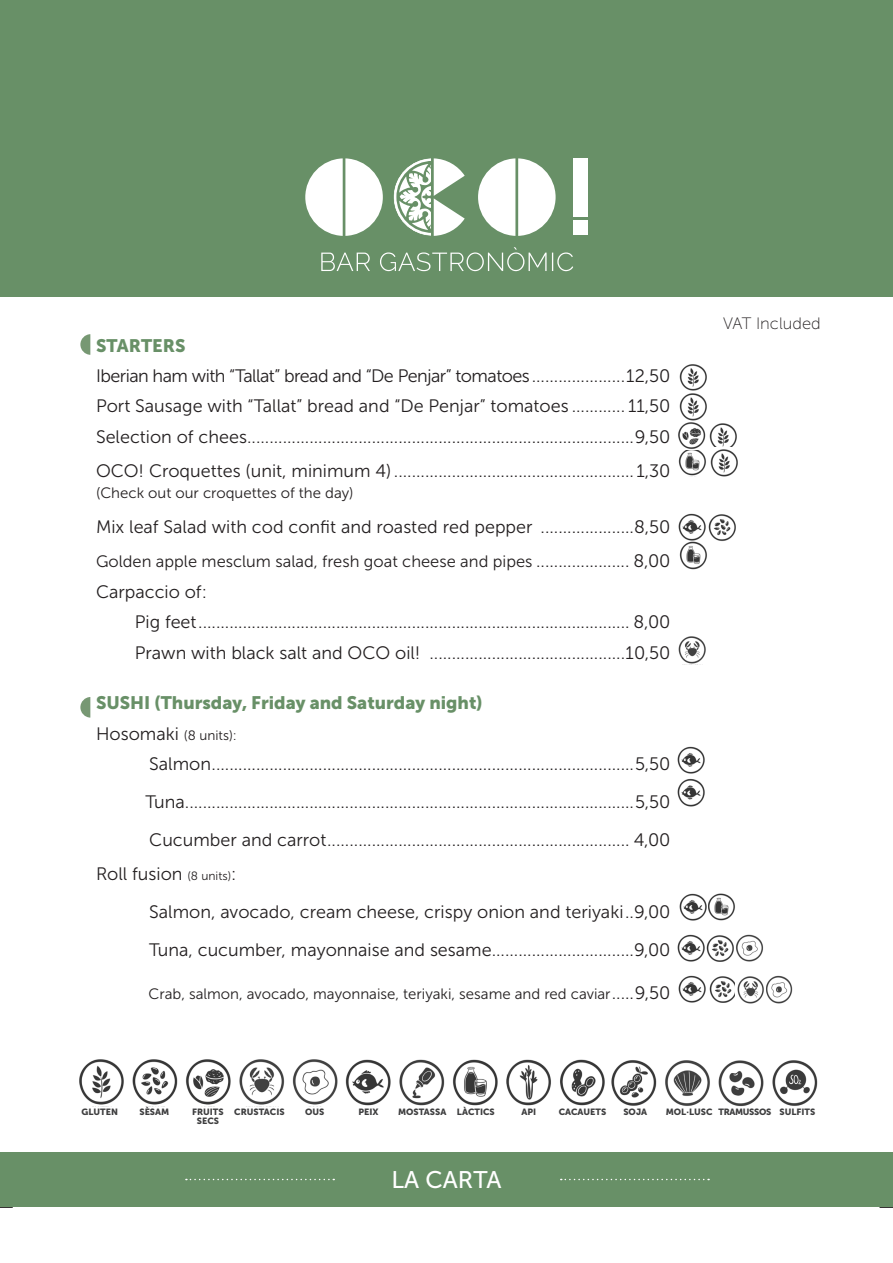
<style>
.page{position:relative;width:893px;height:1263px;background:#fff}
.page>*{position:absolute;margin:0;border:0;box-sizing:border-box;transform-origin:0 0}
.t1{font:24px "Museo Sans 500";color:#fff}
.t2{font:18px "Museo Sans 300";color:#231f20}
.t3{font:18px "Museo Sans 300";letter-spacing:-.03em;color:#231f20}
.t4{font:18px "Museo Sans 900";color:#689067}
.t5{font:16.5px "Museo Sans 300";color:#231f20}
.t6{font:16.5px "Museo Sans 100";color:#231f20}
.t7{font:15px "Museo Sans 300";color:#231f20}
.t8{font:13.5px "Museo Sans 300";color:#231f20}
.t9{font:9px "Museo Sans 900";color:#3e3e3f}
.t10{font:9px "Museo Sans 900";letter-spacing:-.04em;color:#3e3e3f}
.s1{font-size:18px}
.s2{font-size:12px}
</style>
<div class="page">
<div style="left:0;top:0;width:893px;height:296px;background:#689067"></div>
<svg style="left:879px;top:1207px;width:14px;height:1px"></svg>
<svg style="left:0;top:1207px;width:13px;height:1px"></svg>
<div style="left:0;top:1152px;width:893px;height:55px;background:#689067"></div>
<svg style="left:186px;top:1179px;width:148px;height:1px"></svg>
<svg style="left:561px;top:1179px;width:148px;height:1px"></svg>
<svg style="left:321px;top:247px;width:252px;height:24px"></svg>
<svg style="left:478px;top:158px;width:78px;height:78px"></svg>
<svg style="left:305px;top:158px;width:78px;height:78px"></svg>
<div style="left:573px;top:158px;width:15px;height:59px;background:#fff"></div>
<div style="left:573px;top:220px;width:15px;height:14px;background:#fff"></div>
<svg style="left:394px;top:158px;width:71px;height:78px"></svg>
<svg style="left:80px;top:334px;width:10px;height:21px"></svg>
<svg style="left:80px;top:697px;width:10px;height:21px"></svg>
<img style="left:678px;top:513px;width:29px;height:57px">
<img style="left:677px;top:746px;width:28px;height:28px">
<img style="left:678px;top:636px;width:28px;height:28px">
<img style="left:709px;top:423px;width:28px;height:24px">
<img style="left:678px;top:449px;width:60px;height:28px">
<img style="left:678px;top:364px;width:29px;height:85px">
<img style="left:708px;top:893px;width:27px;height:28px">
<img style="left:677px;top:934px;width:86px;height:28px">
<img style="left:766px;top:975px;width:27px;height:29px">
<img style="left:79px;top:1059px;width:739px;height:48px">
<img style="left:677px;top:778px;width:28px;height:29px">
<img style="left:678px;top:975px;width:28px;height:28px">
<img style="left:679px;top:893px;width:28px;height:28px">
<img style="left:709px;top:976px;width:55px;height:28px">
<img style="left:708px;top:514px;width:28px;height:27px">
<p class="t4" style="left:96px;top:335px;width:91px">STARTERS</p>
<p class="t3" style="left:96px;top:366px;width:576px">Iberian ham with “Tallat” bread and “De Penjar” tomatoes.....................12,50</p>
<p class="t2" style="left:96px;top:396px;width:576px">Port Sausage with “Tallat” bread and “De Penjar” tomatoes ............ 11,50</p>
<p class="t2" style="left:96px;top:427px;width:576px">Selection of chees.......................................................................................9,50</p>
<p class="t2" style="left:96px;top:461px;width:576px">OCO! Croquettes (unit, minimum 4)...................................................... 1,30</p>
<p class="t7" style="left:96px;top:485px;width:259px">(Check out our croquettes of the day)</p>
<p class="t2" style="left:96px;top:517px;width:576px">Mix leaf Salad with cod confit and roasted red pepper .....................8,50</p>
<p class="t5" style="left:96px;top:553px;width:576px">Golden apple mesclum salad, fresh goat cheese and pipes <span class="s1">..................... 8,00</span></p>
<p class="t2" style="left:96px;top:582px;width:112px">Carpaccio of:</p>
<p class="t2" style="left:135px;top:612px;width:537px">Pig feet................................................................................................. 8,00</p>
<p class="t2" style="left:135px;top:643px;width:537px">Prawn with black salt and OCO oil! ............................................10,50</p>
<p class="t4" style="left:96px;top:693px;width:388px">SUSHI (Thursday, Friday and Saturday night)</p>
<p class="t8" style="left:96px;top:728px;width:142px"><span class="s1">Hosomaki</span> (8 units):</p>
<p class="t2" style="left:149px;top:754px;width:523px">Salmon...............................................................................................5,50</p>
<p class="t2" style="left:145px;top:792px;width:527px">Tuna.....................................................................................................5,50</p>
<p class="t2" style="left:149px;top:830px;width:523px">Cucumber and carrot.................................................................... 4,00</p>
<p class="t2" style="left:96px;top:864px;width:142px">Roll fusion <span class="s2">(8 units)</span>:</p>
<p class="t2" style="left:149px;top:902px;width:523px">Salmon, avocado, cream cheese, crispy onion and teriyaki..9,00</p>
<p class="t2" style="left:149px;top:940px;width:523px">Tuna, cucumber, mayonnaise and sesame................................9,00</p>
<p class="t7" style="left:148px;top:986px;width:524px">Crab, salmon, avocado, mayonnaise, teriyaki, sesame and red caviar<span class="s1">.....9,50</span></p>
<p class="t6" style="left:723px;top:315px;width:99px">VAT Included</p>
<p class="t9" style="left:82px;top:1106px;width:38px">GLUTEN</p>
<p class="t9" style="left:139px;top:1106px;width:31px">SÈSAM</p>
<p class="t9" style="left:192px;top:1106px;width:33px">FRUITS</p>
<p class="t9" style="left:234px;top:1106px;width:52px">CRUSTACIS</p>
<p class="t9" style="left:305px;top:1106px;width:21px">OUS</p>
<p class="t9" style="left:358px;top:1106px;width:22px">PEIX</p>
<p class="t9" style="left:398px;top:1106px;width:50px">MOSTASSA</p>
<p class="t9" style="left:457px;top:1106px;width:40px">LÀCTICS</p>
<p class="t9" style="left:521px;top:1106px;width:16px">API</p>
<p class="t9" style="left:559px;top:1106px;width:49px">CACAUETS</p>
<p class="t9" style="left:623px;top:1106px;width:25px">SOJA</p>
<p class="t9" style="left:666px;top:1106px;width:48px">MOL ·LUSC</p>
<p class="t10" style="left:719px;top:1106px;width:54px">TRAMUSSOS</p>
<p class="t9" style="left:779px;top:1106px;width:37px">SULFITS</p>
<p class="t9" style="left:197px;top:1116px;width:24px">SECS</p>
<p class="t1" style="left:391px;top:1166px;width:112px">LA CARTA</p>
</div>
